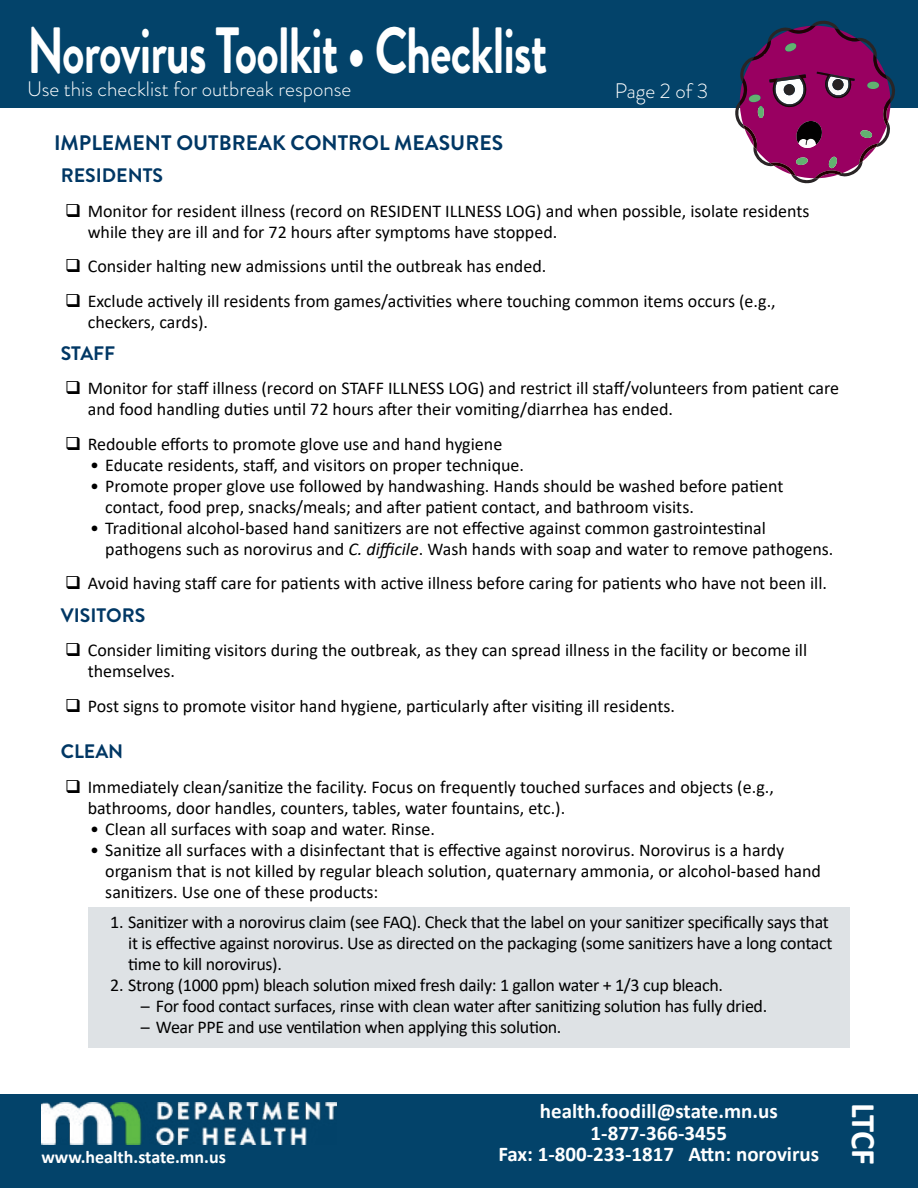
<style>
.page{position:relative;width:918px;height:1188px;background:#fff}
.page>*{position:absolute;margin:0;border:0;box-sizing:border-box;transform-origin:0 0}
.t1{font:700 65.25px "Brandon Grotesque";letter-spacing:-.02em;color:#fff;scale:.74 1}
.t2{font:700 34.5px "Calibri";color:#fff}
.t3{font:700 21px/21.8px "Calibri";color:#fff;text-align:center}
.t4{font:300 21px "Brandon Grotesque";color:#fff}
.t5{font:700 21px "Brandon Grotesque";color:#003764}
.t6{font:700 19.5px "Brandon Grotesque";color:#003764}
.t7{font:18px/21px "Calibri";color:#000}
.t8{font:18px/21px "Calibri";letter-spacing:-.02em;color:#000}
.t9{font:700 18px "Calibri";color:#fff}
.s1{font-style:italic}
</style>
<div class="page">
<div style="left:0;top:0;width:918px;height:108px;background:#03436a"></div>
<div style="left:0;top:1094px;width:918px;height:94px;background:#03436a"></div>
<div style="left:88px;top:907px;width:762px;height:140px;background:#dee2e5"></div>
<svg style="left:735px;top:20px;width:160px;height:163px"></svg>
<img style="left:41px;top:1102px;width:296px;height:42px">
<h1 class="t1" style="left:27px;top:5px;width:705px">Norovirus Toolkit • Checklist</h1>
<p class="t4" style="left:27px;top:74px;width:326px">Use this checklist for outbreak response</p>
<p class="t4" style="left:615px;top:77px;width:95px">Page 2 of 3</p>
<h3 class="t5" style="left:54px;top:128px;width:451px">IMPLEMENT OUTBREAK CONTROL MEASURES</h3>
<h4 class="t6" style="left:61px;top:162px;width:104px">RESIDENTS</h4>
<p class="t7" style="left:88px;top:200px;width:723px">Monitor for resident illness (record on RESIDENT ILLNESS LOG) and when possible, isolate residents while they are ill and for 72 hours after symptoms have stopped.</p>
<p class="t7" style="left:88px;top:255px;width:460px">Consider halting new admissions until the outbreak has ended.</p>
<p class="t7" style="left:88px;top:290px;width:690px">Exclude actively ill residents from games/activities where touching common items occurs (e.g., checkers, cards).</p>
<h4 class="t6" style="left:61px;top:339px;width:56px">STAFF</h4>
<p class="t7" style="left:88px;top:377px;width:753px">Monitor for staff illness (record on STAFF ILLNESS LOG) and restrict ill staff/volunteers from patient care and food handling duties until 72 hours after their vomiting/diarrhea has ended.</p>
<p class="t7" style="left:88px;top:433px;width:416px">Redouble efforts to promote glove use and hand hygiene</p>
<p class="t7" style="left:90px;top:454px;width:435px">• Educate residents, staff, and visitors on proper technique.</p>
<p class="t7" style="left:105px;top:475px;width:680px;text-indent:-15px">• Promote proper glove use followed by handwashing. Hands should be washed before patient contact, food prep, snacks/meals; and after patient contact, and bathroom visits.</p>
<p class="t7" style="left:105px;top:517px;width:730px;text-indent:-15px">• Traditional alcohol-based hand sanitizers are not effective against common gastrointestinal pathogens such as norovirus and <span class="s1">C. difficile</span>. Wash hands with soap and water to remove pathogens.</p>
<p class="t7" style="left:88px;top:572px;width:741px">Avoid having staff care for patients with active illness before caring for patients who have not been ill.</p>
<h4 class="t6" style="left:61px;top:601px;width:86px">VISITORS</h4>
<p class="t7" style="left:88px;top:639px;width:721px">Consider limiting visitors during the outbreak, as they can spread illness in the facility or become ill themselves.</p>
<p class="t7" style="left:88px;top:695px;width:589px">Post signs to promote visitor hand hygiene, particularly after visiting ill residents.</p>
<h4 class="t6" style="left:61px;top:738px;width:64px">CLEAN</h4>
<p class="t7" style="left:88px;top:776px;width:688px">Immediately clean/sanitize the facility. Focus on frequently touched surfaces and objects (e.g., bathrooms, door handles, counters, tables, water fountains, etc.).</p>
<p class="t7" style="left:90px;top:818px;width:346px">• Clean all surfaces with soap and water. Rinse.</p>
<p class="t7" style="left:105px;top:839px;width:717px;text-indent:-15px">• Sanitize all surfaces with a disinfectant that is effective against norovirus. Norovirus is a hardy organism that is not killed by regular bleach solution, quaternary ammonia, or alcohol-based hand sanitizers. Use one of these products:</p>
<p class="t8" style="left:128px;top:911px;width:706px;text-indent:-18px">1. Sanitizer with a norovirus claim (see FAQ). Check that the label on your sanitizer specifically says that it is effective against norovirus. Use as directed on the packaging (some sanitizers have a long contact time to kill norovirus).</p>
<p class="t8" style="left:110px;top:974px;width:614px">2. Strong (1000 ppm) bleach solution mixed fresh daily: 1 gallon water + 1/3 cup bleach.</p>
<p class="t8" style="left:141px;top:995px;width:628px">– For food contact surfaces, rinse with clean water after sanitizing solution has fully dried.</p>
<p class="t8" style="left:141px;top:1016px;width:422px">– Wear PPE and use ventilation when applying this solution.</p>
<p class="t9" style="left:41px;top:1145px;width:186px">www.health.state.mn.us</p>
<p class="t3" style="left:498px;top:1100px;width:322px">health.foodill@state.mn.us<br>1-877-366-3455<br>Fax: 1-800-233-1817 Attn: norovirus</p>
<h2 class="t2" style="left:888px;top:1103px;width:64px;rotate:90deg">LTCF</h2>
</div>
